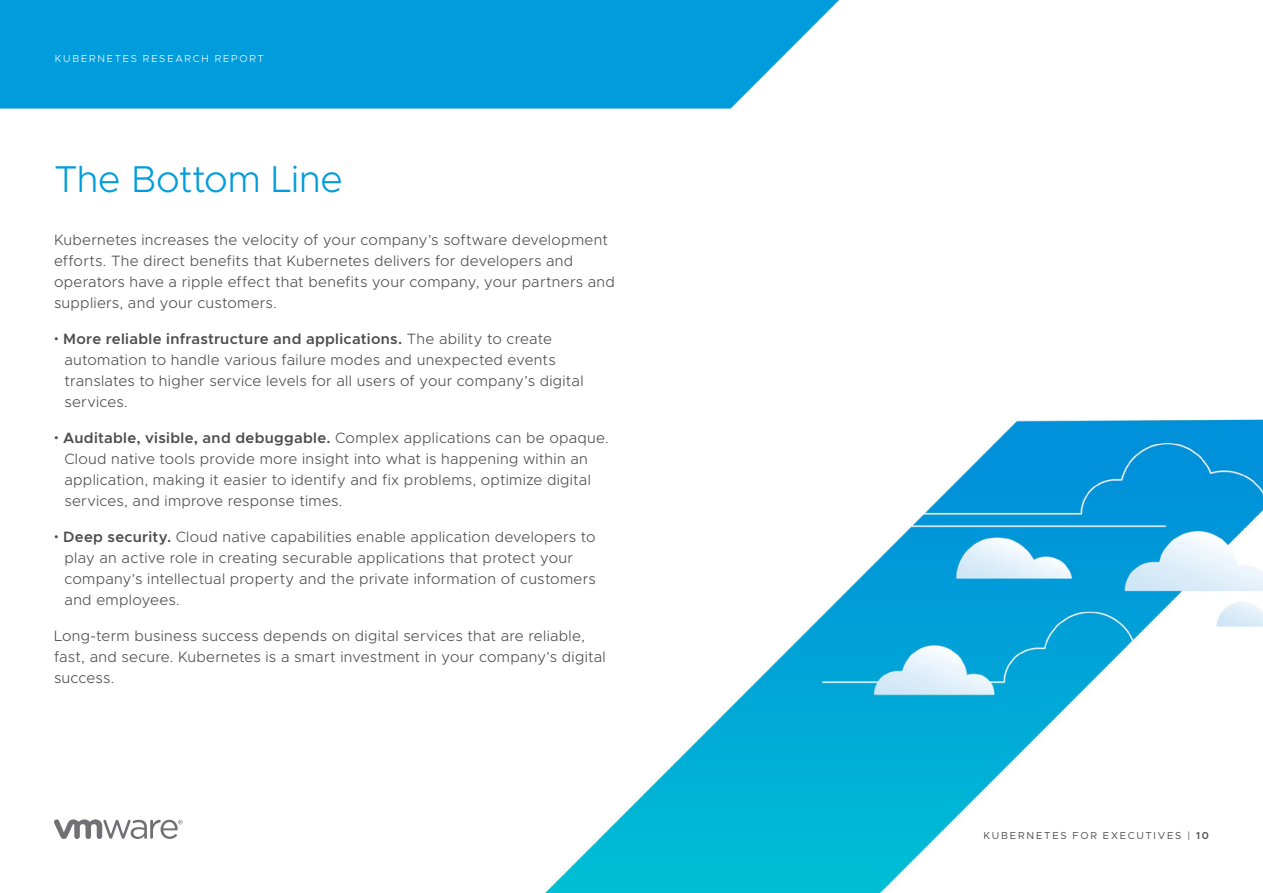
<style>
.page{position:relative;width:1263px;height:893px;background:#fff}
.page>*{position:absolute;margin:0;border:0;box-sizing:border-box;transform-origin:0 0}
.t1{font:300 37.5px "Metropolis";letter-spacing:-.01em;color:#009cdc}
.t2{font:300 15px/21px "Metropolis";letter-spacing:.02em;color:#4d4d4f}
.t3{font:10.2px "Metropolis";letter-spacing:.17em;color:#4d4d4f}
.t4{font:300 10.2px "Metropolis";letter-spacing:.175em;color:#fff}
.s1{font-family:"Gilroy";font-weight:400}
.s2{font-weight:600}
</style>
<div class="page">
<img style="left:546px;top:419px;width:717px;height:474px">
<svg style="left:0;top:0;width:839px;height:109px;background:#11a2de"></svg>
<svg style="left:54px;top:819px;width:129px;height:20px"></svg>
<p class="t4" style="left:55px;top:52px;width:210px">KUBERNETES RESEARCH REPORT</p>
<h1 class="t1" style="left:54px;top:156px;width:290px">The Bottom Line</h1>
<p class="t2" style="left:54px;top:229px;width:562px">Kubernetes increases the velocity of your company’s software development efforts. The direct benefits that Kubernetes delivers for developers and operators have a ripple effect that benefits your company, your partners and suppliers, and your customers.</p>
<p class="t2" style="left:65px;top:328px;width:520px;text-indent:-11px"><span class="s1">•</span> <span class="s2">More reliable infrastructure and applications.</span> The ability to create automation to handle various failure modes and unexpected events translates to higher service levels for all users of your company’s digital services.</p>
<p class="t2" style="left:65px;top:427px;width:546px;text-indent:-10px"><span class="s1">•</span> <span class="s2">Auditable, visible, and debuggable.</span> Complex applications can be opaque.<br>Cloud native tools provide more insight into what is happening within an application, making it easier to identify and fix problems, optimize digital services, and improve response times.</p>
<p class="t2" style="left:65px;top:526px;width:533px;text-indent:-10px"><span class="s1">•</span> <span class="s2">Deep security.</span> Cloud native capabilities enable application developers to play an active role in creating securable applications that protect your company’s intellectual property and the private information of customers and employees.</p>
<p class="t2" style="left:54px;top:625px;width:553px">Long-term business success depends on digital services that are reliable, fast, and secure. Kubernetes is a smart investment in your company’s digital success.</p>
<p class="t3" style="left:983px;top:829px;width:227px">KUBERNETES FOR EXECUTIVES | <span class="s2">10</span></p>
</div>
